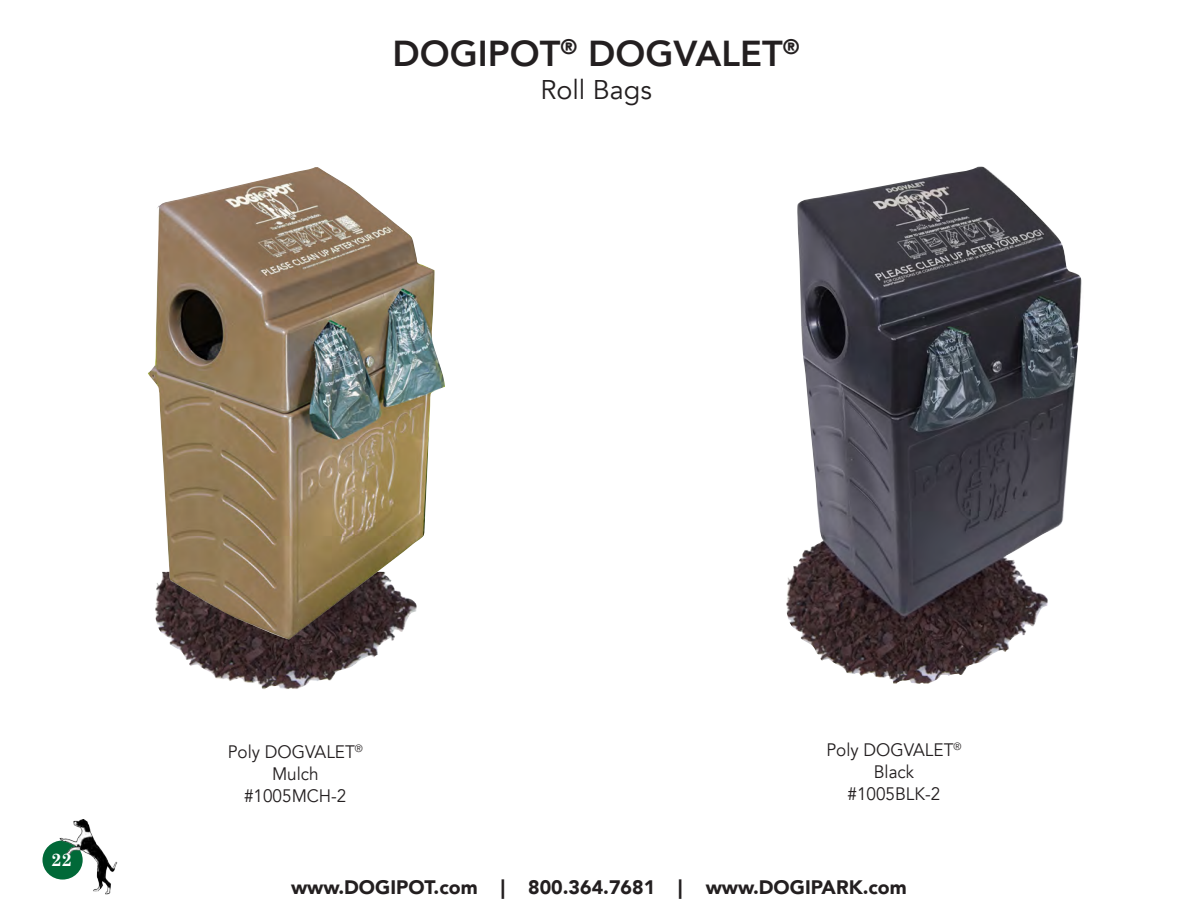
<style>
.page{position:relative;width:1190px;height:919px;background:#fff}
.page>*{position:absolute;margin:0;border:0;box-sizing:border-box;transform-origin:0 0}
.t1{font:800 36px "Avenir";color:#231f20}
.t2{font:27px "Avenir";color:#231f20}
.t3{font:900 19.5px "Avenir";color:#231f20}
.t4{font:18px/21.6px "Avenir";color:#231f20;text-align:center;scale:.95 1}
.t5{font:700 18px "Century Schoolbook";color:#fff}
</style>
<div class="page">
<img style="left:786px;top:166px;width:296px;height:517px">
<img style="left:169px;top:639px;width:225px;height:50px">
<img style="left:148px;top:167px;width:297px;height:472px">
<div style="left:42px;top:840px;width:41px;height:39px;background:#016938;border-radius:50%"></div>
<img style="left:53px;top:819px;width:65px;height:75px">
<h1 class="t1" style="left:393px;top:21px;width:408px">DOGIPOT<sup>®</sup> DOGVALET<sup>®</sup></h1>
<h2 class="t2" style="left:540px;top:73px;width:113px">Roll Bags</h2>
<p class="t5" style="left:51px;top:848px;width:22px">22</p>
<p class="t4" style="left:228px;top:741px;width:144px">Poly DOGVALET<sup>®<br></sup>Mulch #1005MCH-2</p>
<p class="t4" style="left:826px;top:739px;width:144px">Poly DOGVALET<sup>®<br></sup>Black #1005BLK-2</p>
<p class="t3" style="left:291px;top:870px;width:617px">www.DOGIPOT.com | 800.364.7681 | www.DOGIPARK.com</p>
</div>
